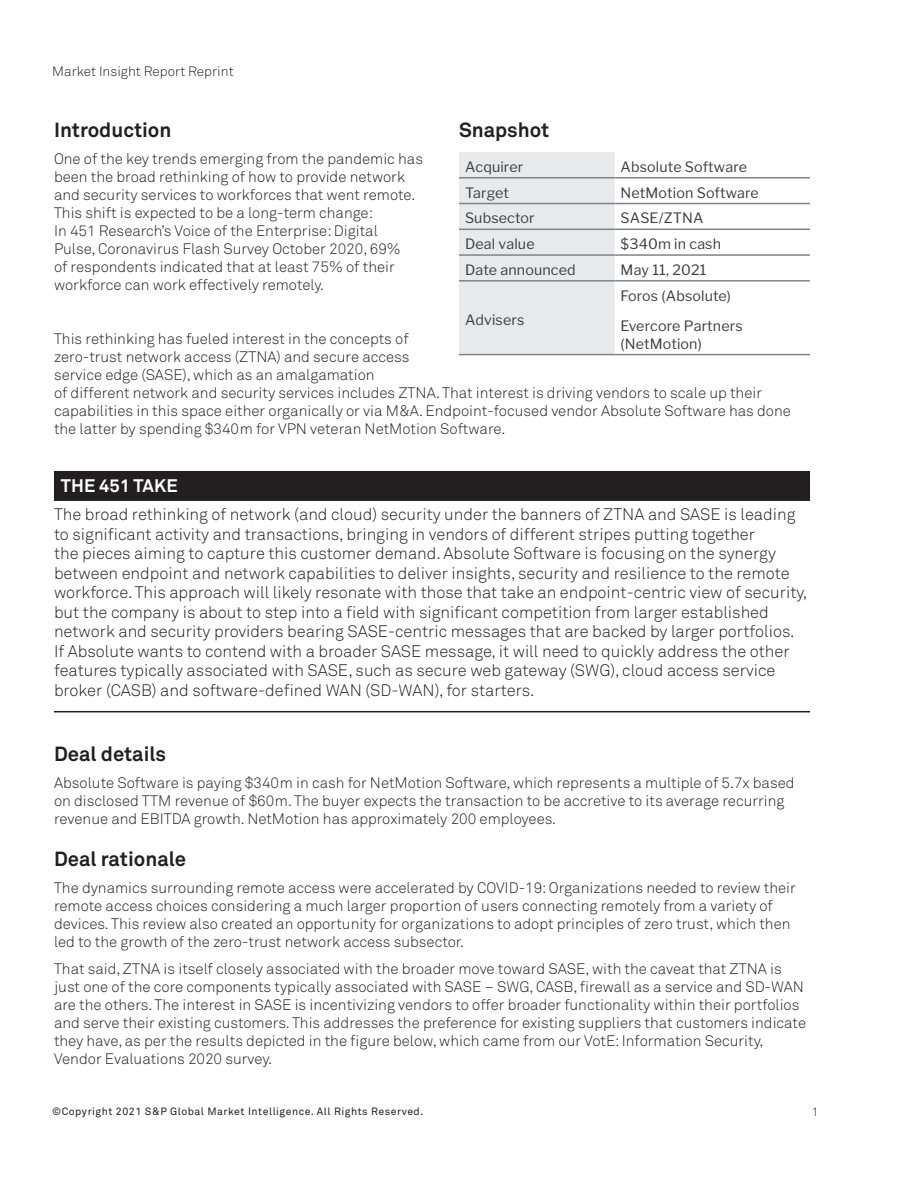
<style>
.page{position:relative;width:918px;height:1188px;background:#fff}
.page>*{position:absolute;margin:0;border:0;box-sizing:border-box;transform-origin:0 0}
.Heading_2{font:700 20.25px "Akkurat Pro";color:#231f20}
._451_Take_Header_new{font:700 18px "Akkurat Pro";letter-spacing:.01em;color:#fff}
._451_Take_Body_new{font:300 16.5px/19.5px "Akkurat Pro";color:#231f20}
.t1{font:300 15px/18px "Akkurat Pro";color:#231f20}
.Myriad_Body{font:14.25px/18px "Libre Franklin";letter-spacing:.01em;color:#3e3e3f}
.t2{font:300 13.5px "Akkurat Pro";color:#231f20}
.t3{font:300 12px "Akkurat Pro";color:#231f20}
.t4{font:10.5px "Akkurat Pro";letter-spacing:.05em;color:#231f20}
</style>
<div class="page">
<div style="left:54px;top:471px;width:756px;height:30px;background:#231f20"></div>
<hr style="left:54px;top:711px;width:756px;height:1px;background:#231f20">
<div style="left:459px;top:152px;width:156px;height:202px;background:#e8e9ea"></div>
<hr style="left:459px;top:177px;width:156px;height:2px;background:#80838a">
<hr style="left:615px;top:177px;width:195px;height:2px;background:#80838a">
<hr style="left:459px;top:203px;width:156px;height:1px;background:#80838a">
<hr style="left:615px;top:203px;width:195px;height:1px;background:#80838a">
<hr style="left:459px;top:229px;width:156px;height:1px;background:#80838a">
<hr style="left:615px;top:229px;width:195px;height:1px;background:#80838a">
<hr style="left:459px;top:254px;width:156px;height:2px;background:#80838a">
<hr style="left:615px;top:254px;width:195px;height:2px;background:#80838a">
<hr style="left:459px;top:280px;width:156px;height:2px;background:#80838a">
<hr style="left:615px;top:280px;width:195px;height:2px;background:#80838a">
<hr style="left:459px;top:354px;width:156px;height:1px;background:#80838a">
<hr style="left:615px;top:354px;width:195px;height:1px;background:#80838a">
<p class="t2" style="left:52px;top:63px;width:183px">Market Insight Report Reprint</p>
<p class="Heading_2" style="left:54px;top:118px;width:119px">Introduction</p>
<p class="t1" style="left:54px;top:150px;width:371px">One of the key trends emerging from the pandemic has been the broad rethinking of how to provide network and security services to workforces that went remote.<br>This shift is expected to be a long-term change:<br>In 451 Research’s Voice of the Enterprise: Digital Pulse, Coronavirus Flash Survey October 2020, 69%<br>of respondents indicated that at least 75% of their workforce can work effectively remotely.</p>
<p class="t1" style="left:54px;top:330px;width:738px">This rethinking has fueled interest in the concepts of<br>zero-trust network access (ZTNA) and secure access<br>service edge (SASE), which as an amalgamation<br>of different network and security services includes ZTNA. That interest is driving vendors to scale up their capabilities in this space either organically or via M&amp;A. Endpoint-focused vendor Absolute Software has done the latter by spending $340m for VPN veteran NetMotion Software.</p>
<h1 class="Heading_2" style="left:459px;top:118px;width:92px">Snapshot</h1>
<p class="Myriad_Body" style="left:465px;top:158px;width:60px">Acquirer</p>
<p class="Myriad_Body" style="left:621px;top:158px;width:128px">Absolute Software</p>
<p class="Myriad_Body" style="left:465px;top:183px;width:46px">Target</p>
<p class="Myriad_Body" style="left:621px;top:183px;width:140px">NetMotion Software</p>
<p class="Myriad_Body" style="left:465px;top:209px;width:71px">Subsector</p>
<p class="Myriad_Body" style="left:621px;top:209px;width:84px">SASE/ZTNA</p>
<p class="Myriad_Body" style="left:465px;top:235px;width:71px">Deal value</p>
<p class="Myriad_Body" style="left:621px;top:235px;width:102px">$340m in cash</p>
<p class="Myriad_Body" style="left:465px;top:261px;width:112px">Date announced</p>
<p class="Myriad_Body" style="left:621px;top:261px;width:87px">May 11, 2021</p>
<p class="Myriad_Body" style="left:465px;top:310px;width:61px">Advisers</p>
<p class="Myriad_Body" style="left:621px;top:286px;width:112px">Foros (Absolute)</p>
<p class="Myriad_Body" style="left:621px;top:316px;width:124px">Evercore Partners (NetMotion)</p>
<p class="_451_Take_Header_new" style="left:61px;top:475px;width:119px">THE 451 TAKE</p>
<p class="_451_Take_Body_new" style="left:54px;top:505px;width:755px">The broad rethinking of network (and cloud) security under the banners of ZTNA and SASE is leading to significant activity and transactions, bringing in vendors of different stripes putting together<br>the pieces aiming to capture this customer demand. Absolute Software is focusing on the synergy between endpoint and network capabilities to deliver insights, security and resilience to the remote workforce. This approach will likely resonate with those that take an endpoint-centric view of security, but the company is about to step into a field with significant competition from larger established network and security providers bearing SASE-centric messages that are backed by larger portfolios.<br>If Absolute wants to contend with a broader SASE message, it will need to quickly address the other features typically associated with SASE, such as secure web gateway (SWG), cloud access service broker (CASB) and software-defined WAN (SD-WAN), for starters.</p>
<p class="Heading_2" style="left:54px;top:741px;width:114px">Deal details</p>
<p class="t1" style="left:54px;top:774px;width:742px">Absolute Software is paying $340m in cash for NetMotion Software, which represents a multiple of 5.7x based on disclosed TTM revenue of $60m. The buyer expects the transaction to be accretive to its average recurring revenue and EBITDA growth. NetMotion has approximately 200 employees.</p>
<p class="Heading_2" style="left:54px;top:846px;width:134px">Deal rationale</p>
<p class="t1" style="left:54px;top:879px;width:743px">The dynamics surrounding remote access were accelerated by COVID-19: Organizations needed to review their remote access choices considering a much larger proportion of users connecting remotely from a variety of devices. This review also created an opportunity for organizations to adopt principles of zero trust, which then led to the growth of the zero-trust network access subsector.</p>
<p class="t1" style="left:54px;top:960px;width:754px">That said, ZTNA is itself closely associated with the broader move toward SASE, with the caveat that ZTNA is just one of the core components typically associated with SASE – SWG, CASB, firewall as a service and SD-WAN are the others. The interest in SASE is incentivizing vendors to offer broader functionality within their portfolios and serve their existing customers. This addresses the preference for existing suppliers that customers indicate they have, as per the results depicted in the figure below, which came from our VotE: Information Security, Vendor Evaluations 2020 survey.</p>
<p class="t4" style="left:52px;top:1105px;width:373px">©Copyright 2021 S&amp;P Global Market Intelligence. All Rights Reserved.</p>
<p class="t3" style="left:812px;top:1105px;width:8px">1</p>
</div>
